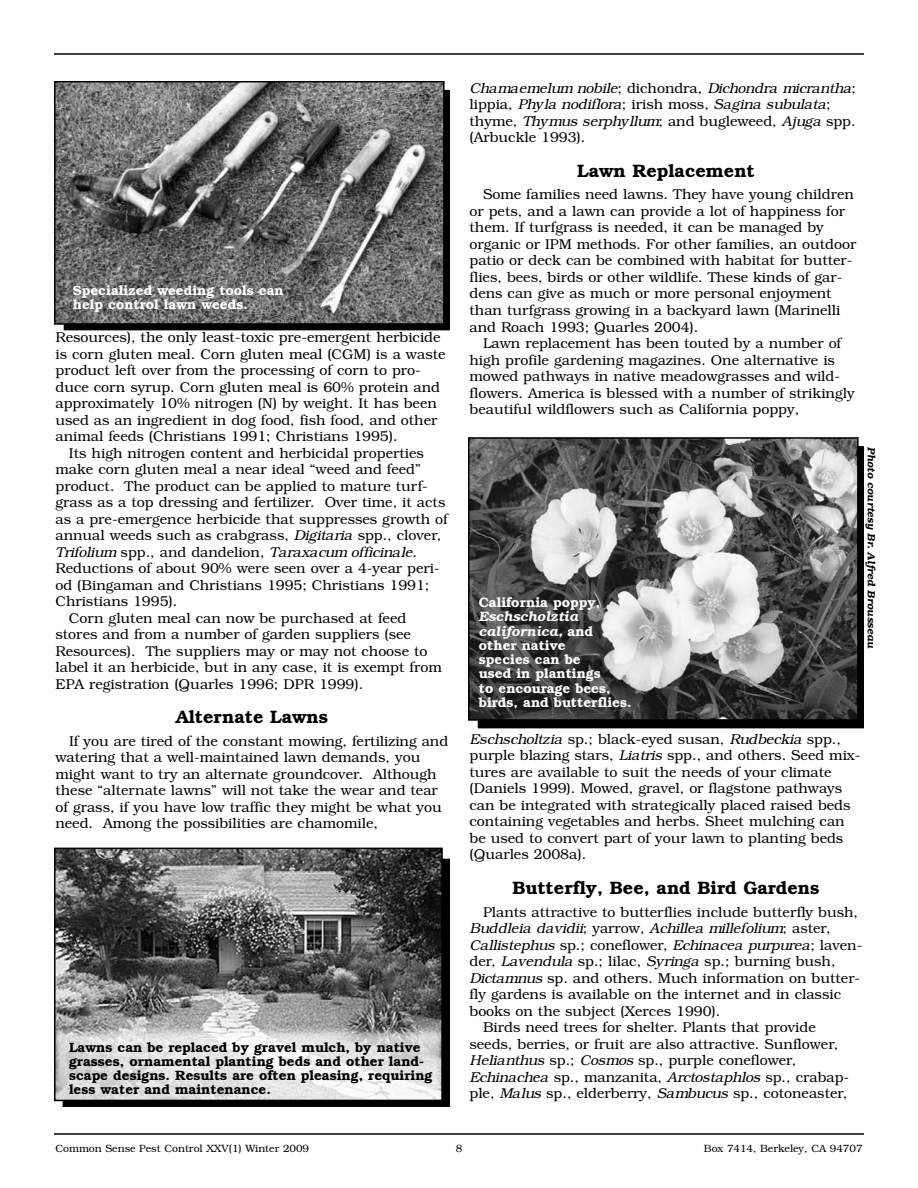
<style>
.page{position:relative;width:918px;height:1188px;background:#fff}
.page>*{position:absolute;margin:0;border:0;box-sizing:border-box;transform-origin:0 0}
.t1{font:600 18px "Bookman";color:#000}
.t2{font:300 14.25px/16.5px "Bookman";color:#000}
.t3{font:italic 300 14.25px/16.5px "Bookman";letter-spacing:-.02em;color:#000}
.t4{font:italic 300 14.25px "Bookman";color:#000}
.t5{font:600 13.5px/14.2px "Bookman";color:#fff}
.t6{font:600 13.5px/14.2px "Bookman";color:#000}
.t7{font:300 10.5px "Bookman";color:#000}
.t8{font:italic 600 10.5px "Bookman";color:#000}
.s1{font-style:italic}
.s2{font-style:normal}
</style>
<div class="page">
<hr style="left:54px;top:1133px;width:810px;height:2px;background:#000">
<hr style="left:54px;top:53px;width:810px;height:2px;background:#000">
<img style="left:471px;top:440px;width:385px;height:278px">
<div style="left:468px;top:437px;width:391px;height:284px;border:2px solid #000"></div>
<div style="left:64px;top:860px;width:384px;height:246px;background:#000"></div>
<img style="left:57px;top:851px;width:383px;height:247px">
<div style="left:54px;top:848px;width:389px;height:253px;border:2px solid #000"></div>
<div style="left:64px;top:90px;width:386px;height:240px;border:2px solid #000"></div>
<img style="left:57px;top:84px;width:385px;height:238px">
<div style="left:54px;top:81px;width:391px;height:244px;border:2px solid #000"></div>
<p class="t5" style="left:73px;top:283px;width:212px">Specialized weeding tools can help control lawn weeds.</p>
<p class="t2" style="left:56px;top:329px;width:387px">Resources), the only least-toxic pre-emergent herbicide</p>
<p class="t2" style="left:56px;top:346px;width:392px">is corn gluten meal. Corn gluten meal (CGM) is a waste</p>
<p class="t2" style="left:56px;top:362px;width:367px">product left over from the processing of corn to pro-</p>
<p class="t2" style="left:56px;top:379px;width:386px">duce corn syrup. Corn gluten meal is 60% protein and</p>
<p class="t2" style="left:56px;top:395px;width:383px">approximately 10% nitrogen (N) by weight. It has been</p>
<p class="t2" style="left:56px;top:412px;width:383px">used as an ingredient in dog food, fish food, and other</p>
<p class="t2" style="left:56px;top:428px;width:344px">animal feeds (Christians 1991; Christians 1995).</p>
<p class="t2" style="left:69px;top:445px;width:356px">Its high nitrogen content and herbicidal properties</p>
<p class="t2" style="left:56px;top:461px;width:367px">make corn gluten meal a near ideal “weed and feed”</p>
<p class="t2" style="left:56px;top:478px;width:374px">product. The product can be applied to mature turf-</p>
<p class="t2" style="left:56px;top:494px;width:391px">grass as a top dressing and fertilizer. Over time, it acts</p>
<p class="t2" style="left:56px;top:511px;width:394px">as a pre-emergence herbicide that suppresses growth of</p>
<p class="t2" style="left:56px;top:527px;width:387px">annual weeds such as crabgrass, <span class="s1">Digitaria</span> spp., clover,</p>
<p class="t4" style="left:56px;top:544px;width:363px">Trifolium <span class="s2">spp., and dandelion,</span> Taraxacum officinale<span class="s2">.</span></p>
<p class="t2" style="left:56px;top:560px;width:386px">Reductions of about 90% were seen over a 4-year peri-</p>
<p class="t2" style="left:56px;top:577px;width:376px">od (Bingaman and Christians 1995; Christians 1991;</p>
<p class="t2" style="left:56px;top:593px;width:123px">Christians 1995).</p>
<p class="t2" style="left:69px;top:610px;width:339px">Corn gluten meal can now be purchased at feed</p>
<p class="t2" style="left:56px;top:626px;width:357px">stores and from a number of garden suppliers (see</p>
<p class="t2" style="left:56px;top:643px;width:374px">Resources). The suppliers may or may not choose to</p>
<p class="t2" style="left:56px;top:659px;width:388px">label it an herbicide, but in any case, it is exempt from</p>
<p class="t2" style="left:56px;top:676px;width:309px">EPA registration (Quarles 1996; DPR 1999).</p>
<p class="t1" style="left:176px;top:707px;width:154px">Alternate Lawns</p>
<p class="t2" style="left:56px;top:733px;width:394px;text-indent:13px">If you are tired of the constant mowing, fertilizing and watering that a well-maintained lawn demands, you might want to try an alternate groundcover. Although these “alternate lawns” will not take the wear and tear of grass, if you have low traffic they might be what you need. Among the possibilities are chamomile,</p>
<p class="t6" style="left:69px;top:1040px;width:365px">Lawns can be replaced by gravel mulch, by native grasses, ornamental planting beds and other land&shy;scape designs. Results are often pleasing, requiring less water and maintenance.</p>
<p class="t3" style="left:470px;top:80px;width:388px">Chamaemelum nobile<span class="s2">; d i c h o n d r a ,</span> Dichondra micrantha<span class="s2">; lippia,</span> Phyla nodiflora<span class="s2">; irish moss,</span> Sagina subulata<span class="s2">; thyme,</span> Thymus serphyllum<span class="s2">; and bugleweed,</span> Ajuga <span class="s2">spp. (Arbuckle 1993).</span></p>
<p class="t1" style="left:577px;top:160px;width:179px">Lawn Replacement</p>
<p class="t2" style="left:470px;top:186px;width:388px;text-indent:13px">Some families need lawns. They have young children or pets, and a lawn can provide a lot of happiness for them. If turfgrass is needed, it can be managed by organic or IPM methods. For other families, an outdoor patio or deck can be combined with habitat for butter&shy;flies, bees, birds or other wildlife. These kinds of gar&shy;dens can give as much or more personal enjoyment than turfgrass growing in a backyard lawn (Marinelli and Roach 1993; Quarles 2004).</p>
<p class="t2" style="left:470px;top:335px;width:387px;text-indent:13px">Lawn replacement has been touted by a number of high profile gardening magazines. One alternative is mowed pathways in native meadowgrasses and wild&shy;flowers. America is blessed with a number of strikingly beautiful wildflowers such as California poppy,</p>
<p class="t5" style="left:479px;top:595px;width:123px">California poppy,</p>
<p class="t5" style="left:479px;top:610px;width:154px"><span class="s1">Eschscholztia californica,</span> and other native<br>species can be<br>used in plantings<br>to encourage bees, birds, and butterflies.</p>
<p class="t8" style="left:878px;top:447px;width:203px;rotate:90deg">Photo courtesy Br. Alfred Brousseau</p>
<p class="t2" style="left:470px;top:731px;width:393px"><span class="s1">Eschscholtzia</span> sp.; black-eyed susan, <span class="s1">Rudbeckia</span> spp., purple blazing stars, <span class="s1">Liatris</span> spp., and others. Seed mix&shy;tures are available to suit the needs of your climate (Daniels 1999). Mowed, gravel, or flagstone pathways can be integrated with strategically placed raised beds containing vegetables and herbs. Sheet mulching can be used to convert part of your lawn to planting beds (Quarles 2008a).</p>
<p class="t1" style="left:513px;top:877px;width:308px">Butterfly, Bee, and Bird Gardens</p>
<p class="t2" style="left:483px;top:903px;width:377px">Plants attractive to butterflies include butterfly bush,</p>
<p class="t3" style="left:470px;top:920px;width:363px">Buddleia davidii<span class="s2">; yarrow,</span> Achillea millefolium<span class="s2">; aster,</span></p>
<p class="t3" style="left:470px;top:936px;width:394px">Callistephus <span class="s2">sp.; coneflower,</span> Echinacea purpurea<span class="s2">; laven-</span></p>
<p class="t2" style="left:470px;top:953px;width:368px">der, <span class="s1">Lavendula</span> sp.; lilac, <span class="s1">Syringa</span> sp.; burning bush,</p>
<p class="t2" style="left:470px;top:969px;width:392px"><span class="s1">Dictamnus</span> sp. and others. Much information on butter-</p>
<p class="t2" style="left:470px;top:986px;width:373px">fly gardens is available on the internet and in classic</p>
<p class="t2" style="left:470px;top:1002px;width:252px">books on the subject (Xerces 1990).</p>
<p class="t2" style="left:483px;top:1019px;width:334px">Birds need trees for shelter. Plants that provide</p>
<p class="t2" style="left:470px;top:1035px;width:370px">seeds, berries, or fruit are also attractive. Sunflower,</p>
<p class="t2" style="left:470px;top:1052px;width:328px"><span class="s1">Helianthus</span> sp.; <span class="s1">Cosmos</span> sp., purple coneflower,</p>
<p class="t2" style="left:470px;top:1068px;width:381px"><span class="s1">Echinachea</span> sp., manzanita, <span class="s1">Arctostaphlos</span> sp., crabap-</p>
<p class="t2" style="left:470px;top:1085px;width:379px">ple, <span class="s1">Malus</span> sp., elderberry, <span class="s1">Sambucus</span> sp., cotoneaster,</p>
<p class="t7" style="left:56px;top:1142px;width:255px">Common Sense Pest Control XXV(1) Winter 2009</p>
<p class="t7" style="left:456px;top:1142px;width:8px">8</p>
<p class="t7" style="left:704px;top:1142px;width:160px">Box 7414, Berkeley, CA 94707</p>
</div>
